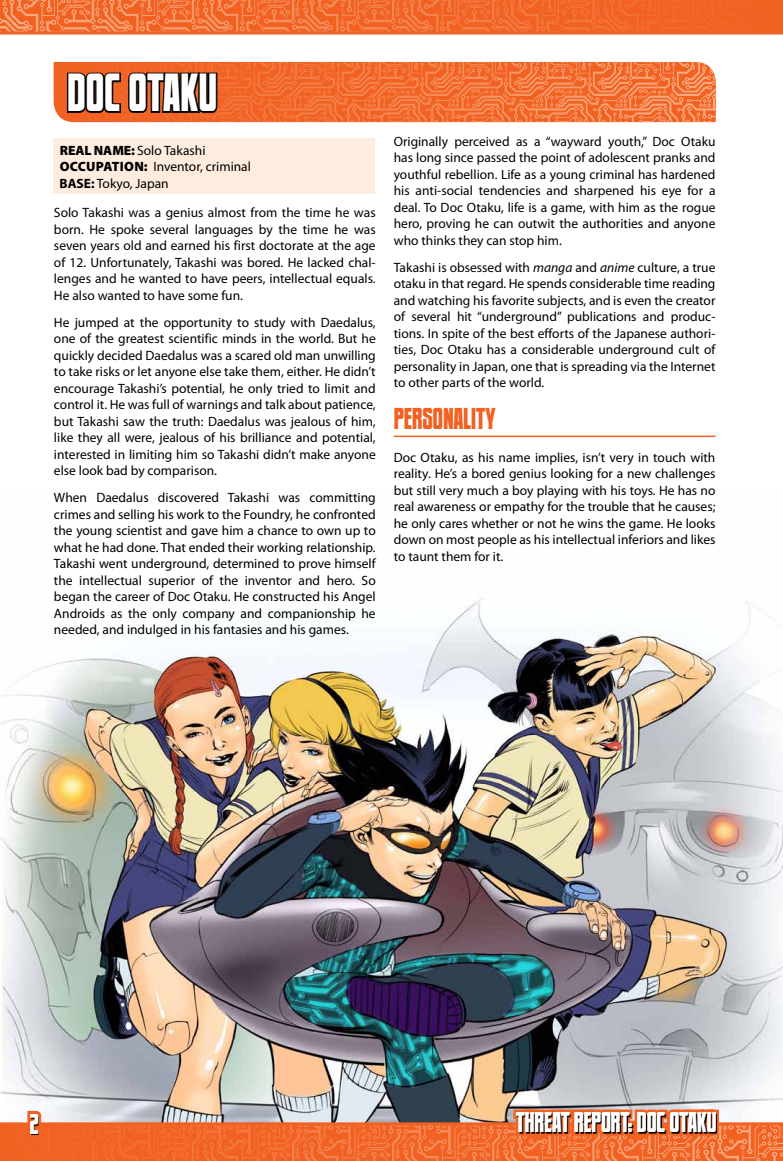
<style>
.page{position:relative;width:783px;height:1161px;background:#fff}
.page>*{position:absolute;margin:0;border:0;box-sizing:border-box;transform-origin:0 0}
.t1{font:48px "Newsflash BB";color:#fff}
.t2{font:27px "Newsflash BB";color:#f16122}
.t3{font:25.5px "Newsflash BB";color:#fff}
.t4{font:13.5px/16.5px "Myriad Pro";color:#000;text-align:justify}
.s1{font-weight:900}
.s2{font-weight:700}
.s3{font-style:italic}
</style>
<div class="page">
<img style="left:0;top:598px;width:783px;height:524px">
<img style="left:54px;top:62px;width:662px;height:60px">
<svg style="left:65px;top:70px;width:155px;height:44px"></svg>
<div style="left:54px;top:138px;width:321px;height:56px;background:#feecdf"></div>
<hr style="left:394px;top:436px;width:322px;height:1px;background:#f16122">
<img style="left:0;top:1125px;width:782px;height:36px">
<img style="left:0;top:0;width:783px;height:32px">
<hr style="left:0;top:1122px;width:783px;height:3px;background:#f16122">
<hr style="left:0;top:32px;width:783px;height:2px;background:#f16122">
<svg style="left:22px;top:1106px;width:24px;height:34px"></svg>
<svg style="left:31px;top:1115px;width:8px;height:20px"></svg>
<hr style="left:782px;top:1124px;width:1px;height:37px;background:#f16122">
<svg style="left:510px;top:1074px;width:214px;height:87px"></svg>
<svg style="left:517px;top:1114px;width:200px;height:20px"></svg>
<h1 class="t1" style="left:67px;top:71px;width:151px">DOC OTAKU</h1>
<p class="t4" style="left:60px;top:142px;width:193px;text-align:left"><span class="s1">REAL NAME:</span> Solo Takashi<br><span class="s1">OCCUPATION:</span> Inventor, criminal<br><span class="s2">BASE:</span> Tokyo, Japan</p>
<p class="t4" style="left:394px;top:133px;width:323px">Originally perceived as a “wayward youth,” Doc Otaku has long since passed the point of adolescent pranks and youthful rebellion. Life as a young criminal has hardened his anti-social tendencies and sharpened his eye for a deal. To Doc Otaku, life is a game, with him as the rogue hero, proving he can outwit the authorities and anyone who thinks they can stop him.</p>
<p class="t4" style="left:394px;top:259px;width:323px">Takashi is obsessed with <span class="s3">manga</span> and <span class="s3">anime</span> culture, a true otaku in that regard. He spends considerable time reading and watching his favorite subjects, and is even the creator of several hit “underground” publications and produc&shy;tions. In spite of the best efforts of the Japanese authori&shy;ties, Doc Otaku has a considerable underground cult of personality in Japan, one that is spreading via the Internet to other parts of the world.</p>
<h2 class="t2" style="left:394px;top:406px;width:103px">PERSONALITY</h2>
<p class="t4" style="left:394px;top:449px;width:323px">Doc Otaku, as his name implies, isn’t very in touch with reality. He’s a bored genius looking for a new challenges but still very much a boy playing with his toys. He has no real awareness or empathy for the trouble that he causes; he only cares whether or not he wins the game. He looks down on most people as his intellectual inferiors and likes to taunt them for it.</p>
<p class="t4" style="left:54px;top:204px;width:323px">Solo Takashi was a genius almost from the time he was born. He spoke several languages by the time he was seven years old and earned his first doctorate at the age of 12. Unfortunately, Takashi was bored. He lacked chal&shy;lenges and he wanted to have peers, intellectual equals.<br>He also wanted to have some fun.</p>
<p class="t4" style="left:54px;top:314px;width:323px">He jumped at the opportunity to study with Daedalus, one of the greatest scientific minds in the world. But he quickly decided Daedalus was a scared old man unwilling to take risks or let anyone else take them, either. He didn’t encourage Takashi’s potential, he only tried to limit and control it. He was full of warnings and talk about patience, but Takashi saw the truth: Daedalus was jealous of him, like they all were, jealous of his brilliance and potential, interested in limiting him so Takashi didn’t make anyone else look bad by comparison.</p>
<p class="t4" style="left:54px;top:489px;width:323px">When Daedalus discovered Takashi was committing crimes and selling his work to the Foundry, he confronted the young scientist and gave him a chance to own up to what he had done. That ended their working relationship.<br>Takashi went underground, determined to prove himself the intellectual superior of the inventor and hero. So began the career of Doc Otaku. He constructed his Angel Androids as the only company and companionship he needed, and indulged in his fantasies and his games.</p>
<h3 class="t3" style="left:30px;top:1112px;width:10px">2</h3>
<h3 class="t3" style="left:516px;top:1111px;width:202px">THREAT REPORT: DOC OTAKU</h3>
</div>
